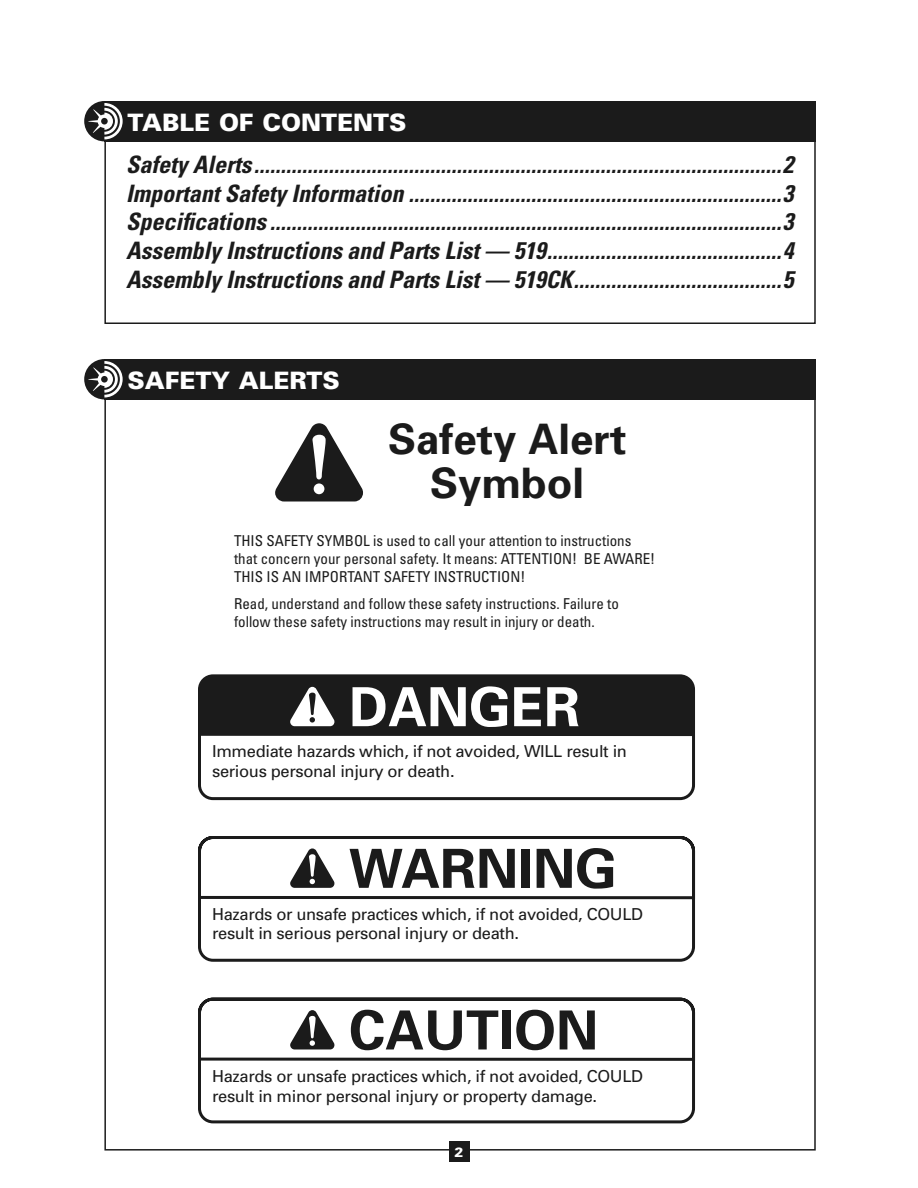
<style>
.page{position:relative;width:918px;height:1188px;background:#fff}
.page>*{position:absolute;margin:0;border:0;box-sizing:border-box;transform-origin:0 0}
.t1{font:700 54px "Univers";color:#1b1b1b}
.t2{font:700 54px "Univers";color:#fff}
.t3{font:700 42px/43.5px "Univers";color:#1b1b1b;text-align:center}
.t4{font:italic 700 condensed 24px/28.8px "Univers";color:#1b1b1b;text-align:justify}
.t5{font:900 24px "Univers";color:#fff}
.t6{font:16.5px/19.8px "Univers";letter-spacing:-.02em;color:#1b1b1b}
.t7{font:condensed 15px/18px "Univers";color:#1b1b1b}
.t8{font:900 13.5px "Univers";color:#fff}
</style>
<div class="page">
<div style="left:104px;top:122px;width:712px;height:202px;border:2px solid #1b1b1b"></div>
<div style="left:449px;top:1141px;width:21px;height:21px;background:#1b1b1b"></div>
<svg style="left:275px;top:423px;width:88px;height:79px"></svg>
<div style="left:198px;top:674px;width:497px;height:126px;border:3px solid #1b1b1b;border-radius:14px"></div>
<div style="left:200px;top:676px;width:494px;height:60px;background:#1b1b1b"></div>
<svg style="left:198px;top:836px;width:497px;height:126px"></svg>
<svg style="left:290px;top:848px;width:44px;height:40px"></svg>
<svg style="left:198px;top:997px;width:497px;height:126px"></svg>
<svg style="left:290px;top:1010px;width:44px;height:39px"></svg>
<div style="left:104px;top:101px;width:712px;height:40px;background:#1b1b1b"></div>
<div style="left:84px;top:101px;width:41px;height:40px;background:#1b1b1b;border-radius:50%"></div>
<svg style="left:88px;top:103px;width:35px;height:36px"></svg>
<div style="left:101px;top:118px;width:7px;height:7px;background:#1b1b1b;border-radius:50%"></div>
<div style="left:104px;top:359px;width:712px;height:41px;background:#1b1b1b"></div>
<div style="left:84px;top:359px;width:41px;height:40px;background:#1b1b1b;border-radius:50%"></div>
<svg style="left:88px;top:361px;width:35px;height:36px"></svg>
<div style="left:101px;top:376px;width:7px;height:7px;background:#1b1b1b;border-radius:50%"></div>
<p class="t5" style="left:128px;top:108px;width:280px">TABLE OF CONTENTS</p>
<p class="t4" style="left:126px;top:150px;width:669px">Safety Alerts...................................................................................................2<br>Important Safety Information ......................................................................3<br>Specifications ................................................................................................3<br>Assembly Instructions and Parts List — 519............................................4<br>Assembly Instructions and Parts List — 519CK.......................................5</p>
<p class="t5" style="left:128px;top:366px;width:214px">SAFETY ALERTS</p>
<h2 class="t3" style="left:388px;top:416px;width:240px">Safety Alert<br>Symbol</h2>
<p class="t7" style="left:234px;top:531px;width:423px">THIS SAFETY SYMBOL is used to call your attention to instructions that concern your personal safety. It means: ATTENTION! BE AWARE!<br>THIS IS AN IMPORTANT SAFETY INSTRUCTION!</p>
<p class="t7" style="left:234px;top:594px;width:386px">Read, understand and follow these safety instructions. Failure to follow these safety instructions may result in injury or death.</p>
<h1 class="t2" style="left:349px;top:672px;width:233px">DANGER</h1>
<p class="t6" style="left:212px;top:741px;width:416px">Immediate hazards which, if not avoided, WILL result in serious personal injury or death.</p>
<h1 class="t1" style="left:349px;top:834px;width:270px">WARNING</h1>
<p class="t6" style="left:212px;top:904px;width:433px">Hazards or unsafe practices which, if not avoided, COULD result in serious personal injury or death.</p>
<h1 class="t1" style="left:349px;top:996px;width:251px">CAUTION</h1>
<p class="t6" style="left:212px;top:1066px;width:433px">Hazards or unsafe practices which, if not avoided, COULD result in minor personal injury or property damage.</p>
<p class="t8" style="left:454px;top:1143px;width:11px">2</p>
</div>
